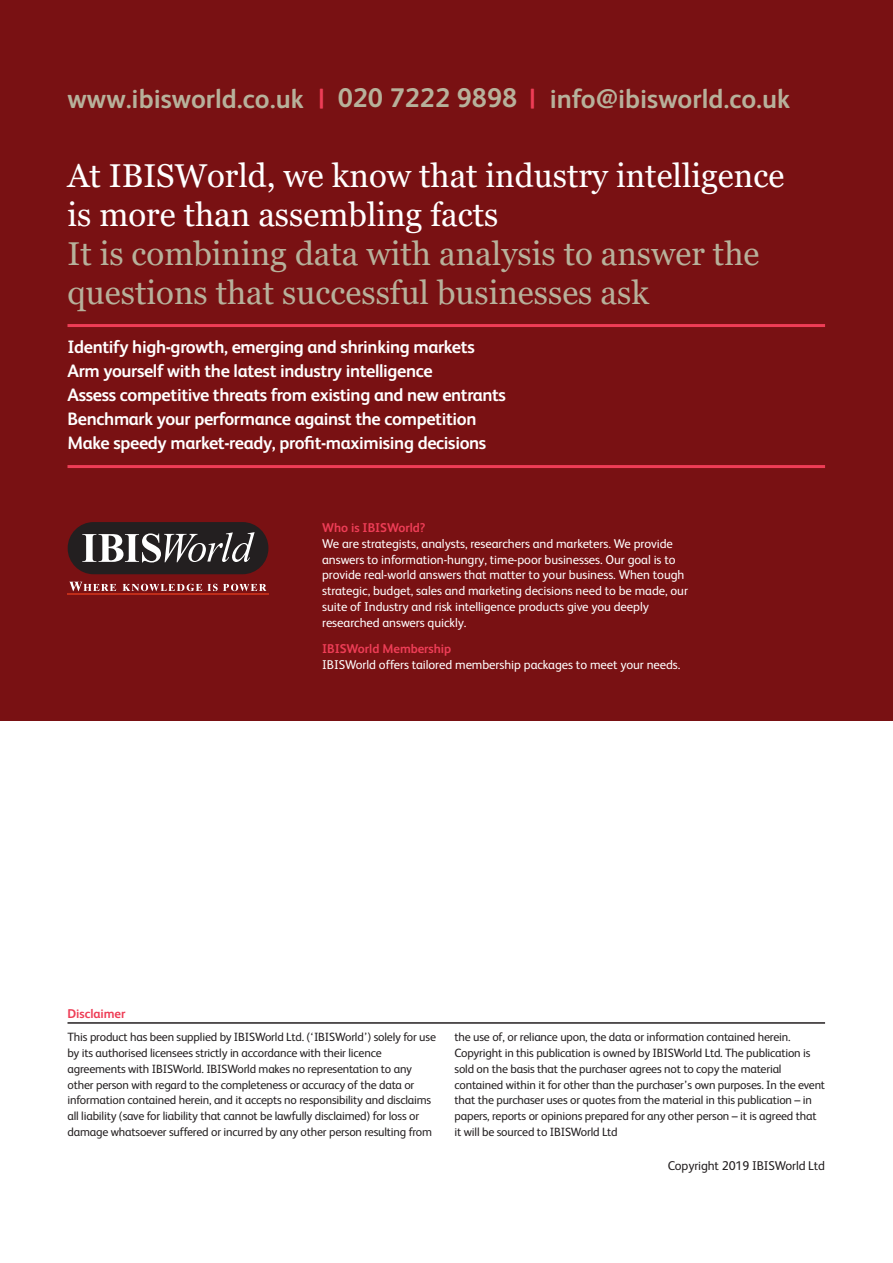
<style>
.page{position:relative;width:893px;height:1263px;background:#fff}
.page>*{position:absolute;margin:0;border:0;box-sizing:border-box;transform-origin:0 0}
.Back_top_quote_2{font:33px/39px "Georgia";color:#b7b19b}
.Back_top_quote_1{font:33px/39px "Georgia";color:#fff}
.Cover_bottom{font:700 27px "FS Albert";color:#b7b19b}
.t1{font:700 18px "FS Albert";letter-spacing:-.02em;color:#fff}
.Back_bottom_body{font:12.75px/15.8px "FS Albert";letter-spacing:-.005em;color:#fff}
.Back_bottom_head{font:700 12.75px "FS Albert";letter-spacing:-.005em;color:#ee3d56}
.Back_disclaimer{font:12.75px "FS Albert";letter-spacing:-.01em;color:#231f20}
.Back_disclaimer-2{font:12px/15.8px "FS Albert";letter-spacing:-.015em;color:#231f20}
.s1{color:#ee3d56}
</style>
<div class="page">
<div style="left:0;top:0;width:893px;height:720px;background:#791113"></div>
<hr style="left:68px;top:1022px;width:757px;height:2px;background:#231f20">
<hr style="left:68px;top:324px;width:757px;height:3px;background:#ee3d56">
<hr style="left:68px;top:465px;width:757px;height:3px;background:#ee3d56">
<svg style="left:69px;top:582px;width:47px;height:9px"></svg>
<svg style="left:123px;top:584px;width:143px;height:7px"></svg>
<hr style="left:68px;top:593px;width:200px;height:1px;background:#c02d19">
<div style="left:68px;top:522px;width:200px;height:52px;background:#231f20;border-radius:26px"></div>
<svg style="left:82px;top:532px;width:173px;height:30px"></svg>
<p class="Cover_bottom" style="left:68px;top:80px;width:724px">www.ibisworld.co.uk <span class="s1">|</span> 020 7222 9898 <span class="s1">|</span> info@ibisworld.co.uk</p>
<p class="Back_top_quote_1" style="left:68px;top:157px;width:718px">At IBISWorld, we know that industry intelligence is more than assembling facts</p>
<p class="Back_top_quote_2" style="left:68px;top:235px;width:693px">It is combining data with analysis to answer the questions that successful businesses ask</p>
<p class="t1" style="left:68px;top:334px;width:409px">Identify high-growth, emerging and shrinking markets</p>
<p class="t1" style="left:68px;top:358px;width:367px">Arm yourself with the latest industry intelligence</p>
<p class="t1" style="left:68px;top:382px;width:440px">Assess competitive threats from existing and new entrants</p>
<p class="t1" style="left:68px;top:406px;width:410px">Benchmark your performance against the competition</p>
<p class="t1" style="left:68px;top:430px;width:420px">Make speedy market-ready, profit-maximising decisions</p>
<p class="Back_bottom_head" style="left:322px;top:519px;width:105px">Who is IBISWorld?</p>
<p class="Back_bottom_body" style="left:322px;top:535px;width:367px">We are strategists, analysts, researchers and marketers. We provide answers to information-hungry, time-poor businesses. Our goal is to provide real-world answers that matter to your business. When tough strategic, budget, sales and marketing decisions need to be made, our suite of Industry and risk intelligence products give you deeply researched answers quickly.</p>
<p class="Back_bottom_head" style="left:322px;top:640px;width:131px">IBISWorld Membership</p>
<p class="Back_bottom_body" style="left:322px;top:656px;width:360px">IBISWorld offers tailored membership packages to meet your needs.</p>
<p class="Back_bottom_head" style="left:68px;top:1005px;width:59px">Disclaimer</p>
<p class="Back_disclaimer-2" style="left:68px;top:1029px;width:370px">This product has been supplied by IBISWorld Ltd. (‘IBISWorld’) solely for use by its authorised licensees strictly in accordance with their licence agreements with IBISWorld. IBISWorld makes no representation to any other person with regard to the completeness or accuracy of the data or information contained herein, and it accepts no responsibility and disclaims all liability (save for liability that cannot be lawfully disclaimed) for loss or damage whatsoever suffered or incurred by any other person resulting from</p>
<p class="Back_disclaimer-2" style="left:454px;top:1029px;width:372px">the use of, or reliance upon, the data or information contained herein.<br>Copyright in this publication is owned by IBISWorld Ltd. The publication is sold on the basis that the purchaser agrees not to copy the material contained within it for other than the purchaser’s own purposes. In the event that the purchaser uses or quotes from the material in this publication – in papers, reports or opinions prepared for any other person – it is agreed that it will be sourced to IBISWorld Ltd</p>
<p class="Back_disclaimer" style="left:668px;top:1157px;width:159px">Copyright 2019 IBISWorld Ltd</p>
</div>
